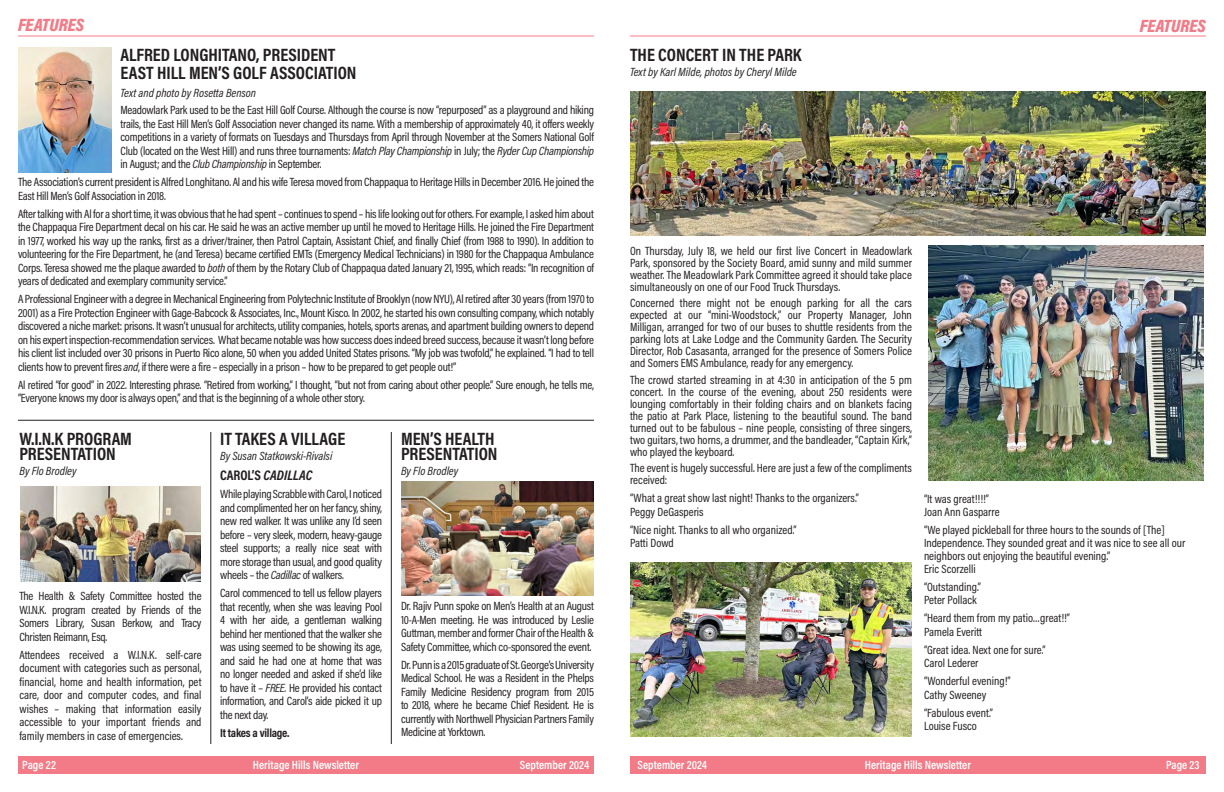
<style>
.page{position:relative;width:1224px;height:792px;background:#fff}
.page>*{position:absolute;margin:0;border:0;box-sizing:border-box;transform-origin:0 0}
.t1{font:700 18px/15px "Acumin Pro Cond";color:#231f20}
.t2{font:italic 900 18px "Acumin Pro Cond";color:#f27b87}
.t3{font:italic 700 14px "Acumin Pro Cond";color:#231f20}
.t4{font:12px/13.5px "Acumin Pro Cond";letter-spacing:-.01em;color:#231f20;text-align:justify}
.t5{font:italic 12px "Acumin Pro Cond";color:#231f20}
.t6{font:600 12px "Acumin Pro Cond";color:#fff}
.t7{font:700 12px "Acumin Pro Cond";letter-spacing:-.02em;color:#231f20}
.s1{font-style:italic}
.s2{font-style:normal}
</style>
<div class="page">
<div style="left:18px;top:756px;width:576px;height:18px;background:#f27b87"></div>
<div style="left:630px;top:756px;width:576px;height:18px;background:#f27b87"></div>
<hr style="left:18px;top:36px;width:576px;height:1px;background:#f27b87">
<hr style="left:630px;top:36px;width:576px;height:1px;background:#f27b87">
<img style="left:18px;top:48px;width:93px;height:125px">
<hr style="left:18px;top:420px;width:576px;height:1px;background:#231f20">
<img style="left:21px;top:486px;width:180px;height:96px">
<hr style="left:211px;top:432px;width:1px;height:312px;background:#231f20">
<img style="left:401px;top:481px;width:193px;height:114px">
<hr style="left:391px;top:432px;width:1px;height:312px;background:#231f20">
<img style="left:630px;top:91px;width:576px;height:144px">
<img style="left:929px;top:245px;width:274px;height:236px">
<img style="left:631px;top:562px;width:281px;height:175px">
<h1 class="t2" style="left:18px;top:13px;width:68px">FEATURES</h1>
<h1 class="t2" style="left:1140px;top:14px;width:68px">FEATURES</h1>
<h1 class="t1" style="left:120px;top:46px;width:238px;line-height:18px">ALFRED LONGHITANO, PRESIDENT<br>EAST HILL MEN’S GOLF ASSOCIATION</h1>
<p class="t5" style="left:120px;top:85px;width:137px">Text and photo by Rosetta Benson</p>
<p class="t4" style="left:120px;top:103px;width:475px">Meadowlark Park used to be the East Hill Golf Course. Although the course is now “repurposed” as a playground and hiking trails, the East Hill Men’s Golf Association never changed its name. With a membership of approximately 40, it offers weekly competitions in a variety of formats on Tuesdays and Thursdays from April through November at the Somers National Golf Club (located on the West Hill) and runs three tournaments: <span class="s1">Match Play Championship</span> in July; the <span class="s1">Ryder Cup Championship </span>in August; and the <span class="s1">Club Championship</span> in September.</p>
<p class="t4" style="left:18px;top:175px;width:578px">The Association’s current president is Alfred Longhitano. Al and his wife Teresa moved from Chappaqua to Heritage Hills in December 2016. He joined the<br>East Hill Men’s Golf Association in 2018.</p>
<p class="t4" style="left:18px;top:207px;width:578px">After talking with Al for a short time, it was obvious that he had spent – continues to spend – his life looking out for others. For example, I asked him about the Chappaqua Fire Department decal on his car. He said he was an active member up until he moved to Heritage Hills. He joined the Fire Department in 1977, worked his way up the ranks, first as a driver/trainer, then Patrol Captain, Assistant Chief, and finally Chief (from 1988 to 1990). In addition to volunteering for the Fire Department, he (and Teresa) became certified EMTs (Emergency Medical Technicians) in 1980 for the Chappaqua Ambulance Corps. Teresa showed me the plaque awarded to <span class="s1">both</span> of them by the Rotary Club of Chappaqua dated January 21, 1995, which reads: “In recognition of years of dedicated and exemplary community service.”</p>
<p class="t4" style="left:18px;top:292px;width:578px">A Professional Engineer with a degree in Mechanical Engineering from Polytechnic Institute of Brooklyn (now NYU), Al retired after 30 years (from 1970 to 2001) as a Fire Protection Engineer with Gage-Babcock &amp; Associates, Inc., Mount Kisco. In 2002, he started his own consulting company, which notably discovered a niche market: prisons. It wasn’t unusual for architects, utility companies, hotels, sports arenas, and apartment building owners to depend on his expert inspection-recommendation services. What became notable was how success does indeed breed success, because it wasn’t long before his client list included over 30 prisons in Puerto Rico alone, 50 when you added United States prisons. “My job was twofold,” he explained. “I had to tell clients how to prevent fires <span class="s1">and</span>, if there were a fire – especially in a prison – how to be prepared to get people out!”</p>
<p class="t4" style="left:18px;top:378px;width:577px">Al retired “for good” in 2022. Interesting phrase. “Retired from working,” I thought, “but not from caring about other people.” Sure enough, he tells me, “Everyone knows my door is always open,” and that is the beginning of a whole other story.</p>
<h1 class="t1" style="left:19px;top:431px;width:114px">W.I.N.K PROGRAM<br>PRESENTATION</h1>
<p class="t5" style="left:19px;top:463px;width:59px">By Flo Brodley</p>
<h1 class="t1" style="left:630px;top:47px;width:173px">THE CONCERT IN THE PARK</h1>
<p class="t5" style="left:630px;top:64px;width:168px">Text by Karl Milde, photos by Cheryl Milde</p>
<p class="t4" style="left:630px;top:244px;width:283px;line-height:12px">On Thursday, July 18, we held our first live Concert in Meadowlark Park, sponsored by the Society Board, amid sunny and mild summer weather. The Meadowlark Park Committee agreed it should take place simultaneously on one of our Food Truck Thursdays.</p>
<p class="t4" style="left:630px;top:297px;width:284px;line-height:12px">Concerned there might not be enough parking for all the cars expected at our “mini-Woodstock,” our Property Manager, John Milligan, arranged for two of our buses to shuttle residents from the parking lots at Lake Lodge and the Community Garden. The Security Director, Rob Casasanta, arranged for the presence of Somers Police and Somers EMS Ambulance, ready for any emergency.</p>
<p class="t4" style="left:630px;top:373px;width:284px;line-height:12px">The crowd started streaming in at 4:30 in anticipation of the 5 pm concert. In the course of the evening, about 250 residents were lounging comfortably in their folding chairs and on blankets facing the patio at Park Place, listening to the beautiful sound. The band turned out to be fabulous – nine people, consisting of three singers, two guitars, two horns, a drummer, and the bandleader, “Captain Kirk,” who played the keyboard.</p>
<p class="t4" style="left:630px;top:462px;width:284px;line-height:12px">The event is hugely successful. Here are just a few of the compliments received:</p>
<p class="t4" style="left:630px;top:491px;width:231px">“What a great show last night! Thanks to the organizers.”<br>Peggy DeGasperis</p>
<p class="t4" style="left:630px;top:523px;width:168px">“Nice night. Thanks to all who organized.”<br>Patti Dowd</p>
<h1 class="t1" style="left:401px;top:431px;width:98px">MEN’S HEALTH<br>PRESENTATION</h1>
<p class="t5" style="left:401px;top:464px;width:59px">By Flo Brodley</p>
<h1 class="t1" style="left:220px;top:431px;width:127px">IT TAKES A VILLAGE</h1>
<p class="t5" style="left:220px;top:448px;width:114px">By Susan Statkowski-Rivalsi</p>
<p class="t3" style="left:220px;top:466px;width:94px"><span class="s2">CAROL’S</span> CADILLAC</p>
<p class="t4" style="left:220px;top:487px;width:164px">While playing Scrabble with Carol, I noticed and complimented her on her fancy, shiny, new red walker. It was unlike any I’d seen before – very sleek, modern, heavy-gauge steel supports; a really nice seat with more storage than usual, and good quality wheels – the <span class="s1">Cadillac</span> of walkers.</p>
<p class="t4" style="left:220px;top:586px;width:164px">Carol commenced to tell us fellow players that recently, when she was leaving Pool 4 with her aide, a gentleman walking behind her mentioned that the walker she was using seemed to be showing its age, and said he had one at home that was no longer needed and asked if she’d like to have it – <span class="s1">FREE.</span> He provided his contact information, and Carol’s aide picked it up the next day.</p>
<p class="t7" style="left:220px;top:725px;width:71px">It takes a village.</p>
<p class="t4" style="left:924px;top:492px;width:77px">“It was great!!!!”<br>Joan Ann Gasparre</p>
<p class="t4" style="left:924px;top:523px;width:263px;line-height:13px;text-align:left">“We played pickleball for three hours to the sounds of [The] Independence. They sounded great and it was nice to see all our neighbors out enjoying the beautiful evening.”<br>Eric Scorzelli</p>
<p class="t4" style="left:924px;top:580px;width:58px">“Outstanding.”<br>Peter Pollack</p>
<p class="t4" style="left:924px;top:611px;width:148px">“Heard them from my patio…great!!”<br>Pamela Everitt</p>
<p class="t4" style="left:924px;top:643px;width:123px">“Great idea. Next one for sure.”<br>Carol Lederer</p>
<p class="t4" style="left:924px;top:674px;width:88px">“Wonderful evening!”<br>Cathy Sweeney</p>
<p class="t4" style="left:924px;top:706px;width:71px">“Fabulous event.”<br>Louise Fusco</p>
<p class="t4" style="left:19px;top:589px;width:184px">The Health &amp; Safety Committee hosted the W.I.N.K. program created by Friends of the Somers Library, Susan Berkow, and Tracy Christen Reimann, Esq.</p>
<p class="t4" style="left:19px;top:648px;width:184px">Attendees received a W.I.N.K. self-care document with categories such as personal, financial, home and health information, pet care, door and computer codes, and final wishes – making that information easily accessible to your important friends and family members in case of emergencies.</p>
<p class="t4" style="left:401px;top:599px;width:194px">Dr. Rajiv Punn spoke on Men’s Health at an August 10-A-Men meeting. He was introduced by Leslie Guttman, member and former Chair of the Health &amp; Safety Committee, which co-sponsored the event.</p>
<p class="t4" style="left:401px;top:658px;width:194px">Dr. Punn is a 2015 graduate of St. George’s University Medical School. He was a Resident in the Phelps Family Medicine Residency program from 2015 to 2018, where he became Chief Resident. He is currently with Northwell Physician Partners Family Medicine at Yorktown.</p>
<p class="t6" style="left:22px;top:757px;width:35px">Page 22</p>
<p class="t6" style="left:253px;top:757px;width:108px">Heritage Hills Newsletter</p>
<p class="t6" style="left:520px;top:757px;width:71px">September 2024</p>
<p class="t6" style="left:638px;top:757px;width:71px">September 2024</p>
<p class="t6" style="left:865px;top:757px;width:108px">Heritage Hills Newsletter</p>
<p class="t6" style="left:1166px;top:757px;width:35px">Page 23</p>
</div>
